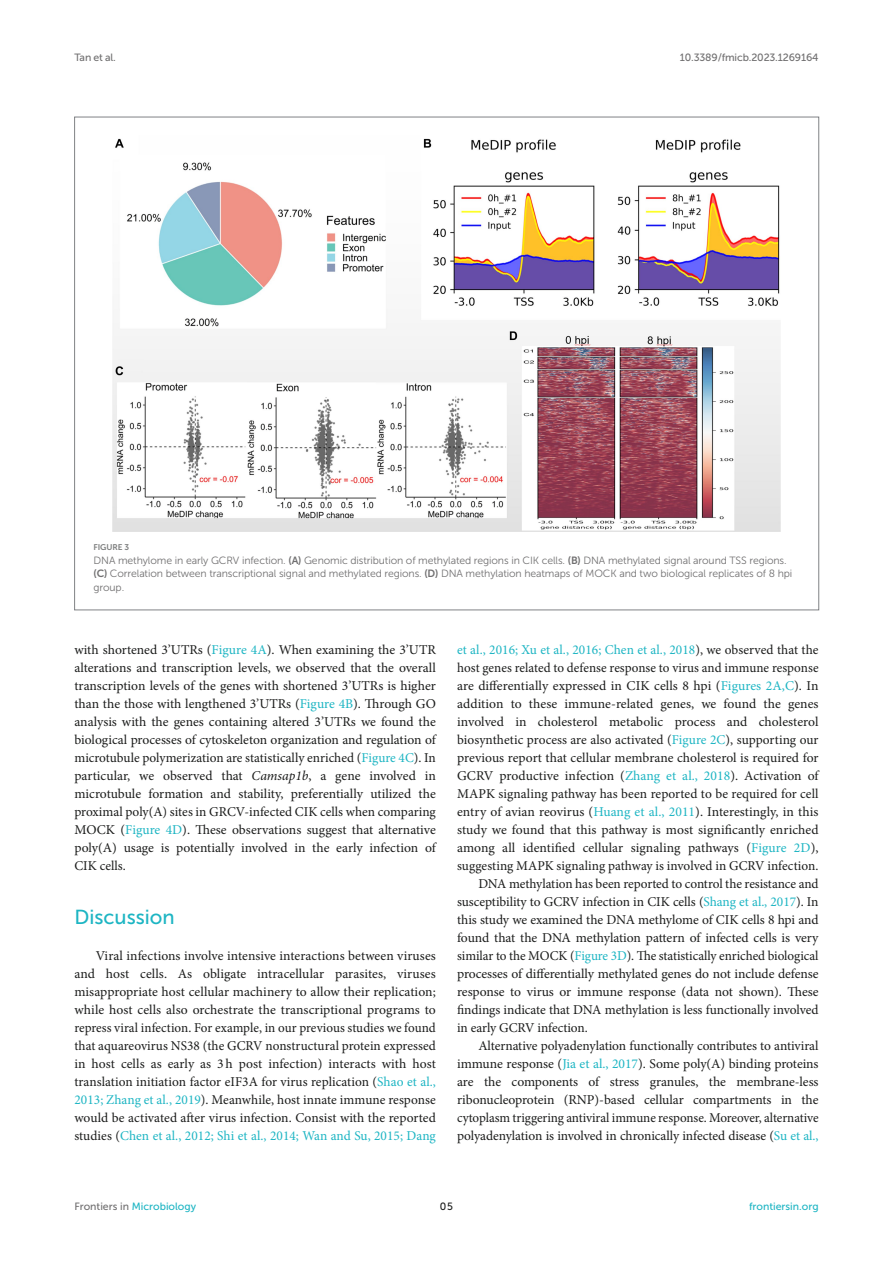
<style>
.page{position:relative;width:893px;height:1263px;background:#fff}
.page>*{position:absolute;margin:0;border:0;box-sizing:border-box;transform-origin:0 0}
.HEAD_1{font:20.25px "Museo Sans 500";color:#1db5c3}
.TEXT_FLUSH{font:13.5px/18px "Minion Pro";letter-spacing:.005em;color:#1b1c1b;text-align:justify}
.TEXT{font:13.5px/18px "Minion Pro";letter-spacing:-.005em;color:#1b1c1b;text-align:justify}
.FIG_LEG{font:10.5px/13.5px "Museo Sans 300";letter-spacing:-.01em;color:#706f70}
.t1{font:10.5px "Museo Sans 500";color:#1db5c3}
.t2{font:10.5px "Museo Sans 500";letter-spacing:-.015em;color:#706f70}
.t3{font:10.5px "Museo Sans 500";color:#1b1c1b}
.FIG_HD{font:8.25px "Museo Sans 700";letter-spacing:-.01em;color:#7e7f7f}
.s1{font-family:"Museo Sans 700"}
.s2{color:#1db5c3}
.s3{font-style:italic}
.s4{color:#706f70}
</style>
<div class="page">
<img style="left:113px;top:138px;width:667px;height:394px">
<p class="t2" style="left:74px;top:51px;width:43px">Tan et al.</p>
<p class="t2" style="left:680px;top:51px;width:140px">10.3389/fmicb.2023.1269164</p>
<p class="FIG_HD" style="left:94px;top:543px;width:37px">FIGURE 3</p>
<p class="FIG_LEG" style="left:94px;top:554px;width:700px">DNA methylome in early GCRV infection. <span class="s1">(A)</span> Genomic distribution of methylated regions in CIK cells. <span class="s1">(B)</span> DNA methylated signal around TSS regions. <span class="s1">(C)</span> Correlation between transcriptional signal and methylated regions. <span class="s1">(D)</span> DNA methylation heatmaps of MOCK and two biological replicates of 8 hpi group.</p>
<p class="TEXT_FLUSH" style="left:74px;top:641px;width:363px">with shortened 3’UTRs (<span class="s2">Figure 4A</span>). When examining the 3’UTR alterations and transcription levels, we observed that the overall transcription levels of the genes with shortened 3’UTRs is higher than the those with lengthened 3’UTRs (<span class="s2">Figure 4B</span>). Through GO analysis with the genes containing altered 3’UTRs we found the biological processes of cytoskeleton organization and regulation of microtubule polymerization are statistically enriched (<span class="s2">Figure 4C</span>). In particular, we observed that <span class="s3">Camsap1b</span>, a gene involved in microtubule formation and stability, preferentially utilized the proximal poly(A) sites in GRCV-infected CIK cells when comparing MOCK (<span class="s2">Figure 4D</span>). These observations suggest that alternative poly(A) usage is potentially involved in the early infection of CIK cells.</p>
<p class="HEAD_1" style="left:74px;top:906px;width:102px">Discussion</p>
<p class="TEXT_FLUSH" style="left:74px;top:947px;width:363px;text-indent:21px">Viral infections involve intensive interactions between viruses and host cells. As obligate intracellular parasites, viruses misappropriate host cellular machinery to allow their replication; while host cells also orchestrate the transcriptional programs to repress viral infection. For example, in our previous studies we found that aquareovirus NS38 (the GCRV nonstructural protein expressed in host cells as early as 3h post infection) interacts with host translation initiation factor eIF3A for virus replication (<span class="s2">Shao et al., 2013; Zhang et al., 2019</span>). Meanwhile, host innate immune response would be activated after virus infection. Consist with the reported studies (<span class="s2">Chen et al., 2012; Shi et al., 2014; Wan and Su, 2015; Dang</span></p>
<p class="TEXT_FLUSH" style="left:457px;top:641px;width:363px"><span class="s2">et al., 2016; Xu et al., 2016; Chen et al., 2018</span>), we observed that the host genes related to defense response to virus and immune response are differentially expressed in CIK cells 8 hpi (<span class="s2">Figures 2A,C</span>). In addition to these immune-related genes, we found the genes involved in cholesterol metabolic process and cholesterol biosynthetic process are also activated (<span class="s2">Figure 2C</span>), supporting our previous report that cellular membrane cholesterol is required for GCRV productive infection (<span class="s2">Zhang et al., 2018</span>). Activation of MAPK signaling pathway has been reported to be required for cell entry of avian reovirus (<span class="s2">Huang et al., 2011</span>). Interestingly, in this study we found that this pathway is most significantly enriched among all identified cellular signaling pathways (<span class="s2">Figure 2D</span>), suggesting MAPK signaling pathway is involved in GCRV infection.</p>
<p class="TEXT" style="left:457px;top:875px;width:363px;text-indent:21px">DNA methylation has been reported to control the resistance and susceptibility to GCRV infection in CIK cells (<span class="s2">Shang et al., 2017</span>). In this study we examined the DNA methylome of CIK cells 8 hpi and found that the DNA methylation pattern of infected cells is very similar to the MOCK (<span class="s2">Figure 3D</span>). The statistically enriched biological processes of differentially methylated genes do not include defense response to virus or immune response (data not shown). These findings indicate that DNA methylation is less functionally involved in early GCRV infection.</p>
<p class="TEXT" style="left:457px;top:1037px;width:363px;text-indent:21px">Alternative polyadenylation functionally contributes to antiviral immune response (<span class="s2">Jia et al., 2017</span>). Some poly(A) binding proteins are the components of stress granules, the membrane-less ribonucleoprotein (RNP)-based cellular compartments in the cytoplasm triggering antiviral immune response. Moreover, alternative polyadenylation is involved in chronically infected disease (<span class="s2">Su et al.,</span></p>
<p class="t1" style="left:74px;top:1200px;width:123px"><span class="s4">Frontiers in</span> Microbiology</p>
<p class="t3" style="left:440px;top:1200px;width:14px">05</p>
<p class="t1" style="left:749px;top:1200px;width:71px">frontiersin.org</p>
</div>
